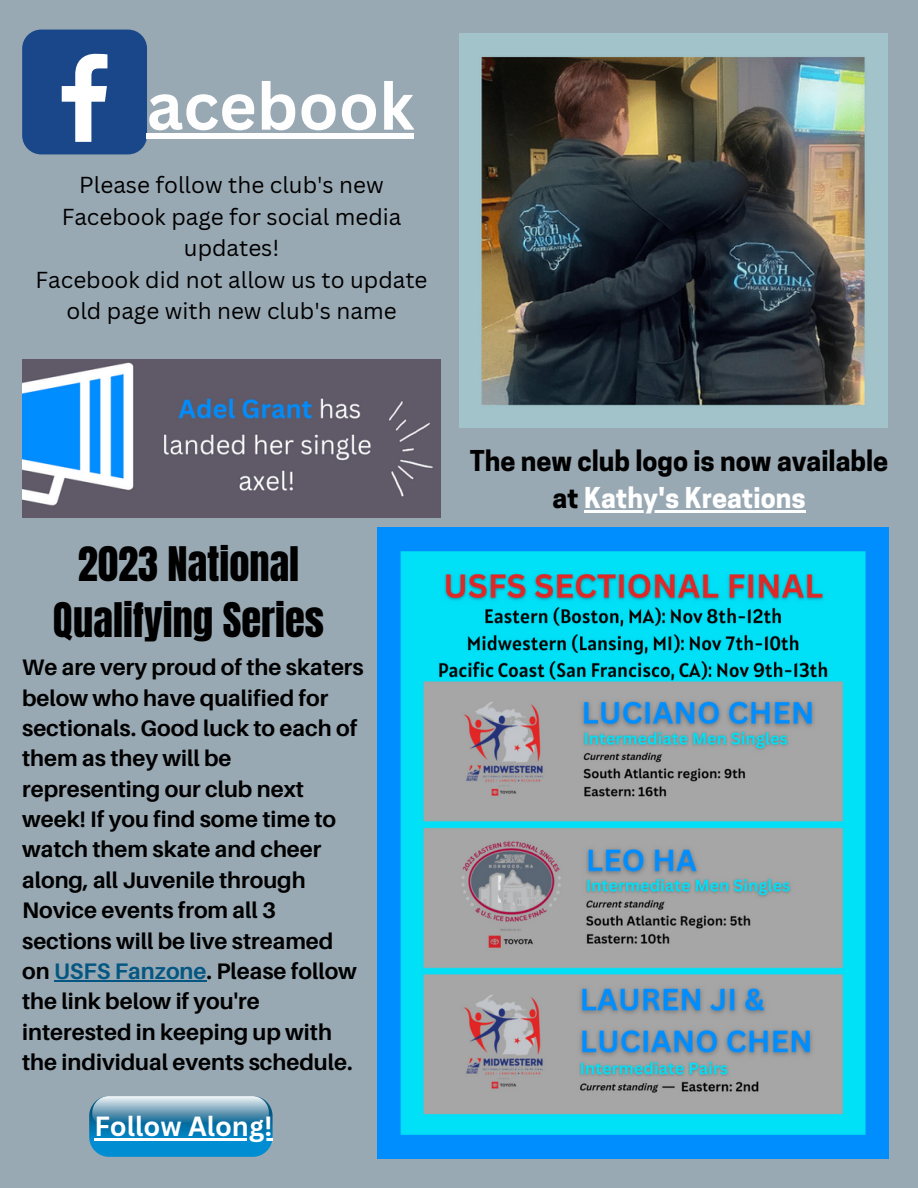
<style>
.page{position:relative;width:918px;height:1188px;background:#99a9b4}
.page>*{position:absolute;margin:0;border:0;box-sizing:border-box;transform-origin:0 0}
.t1{font:700 64.5px "Canva Sans";color:#fefefe}
.t2{font:40.5px/56.2px "Anton";color:#000;text-align:center}
.t3{font:700 27px/37.2px "Cooper Hewitt";color:#000;text-align:center}
.t4{font:700 27px "Canva Sans";color:#fff}
.t5{font:700 22.5px/30.3px "Aileron";color:#000}
.t6{font:22.5px/31.5px "Canva Sans";color:#000;text-align:center}
.s1{color:#045782}
.s2{color:#fff}
</style>
<div class="page">
<img style="left:377px;top:527px;width:511px;height:631px">
<svg style="left:89px;top:1096px;width:184px;height:61px;background:#3f96c2"></svg>
<img style="left:22px;top:360px;width:419px;height:157px">
<img style="left:459px;top:34px;width:429px;height:394px">
<div style="left:22px;top:30px;width:125px;height:124px;background:#1a4789;border-radius:19px"></div>
<svg style="left:62px;top:54px;width:45px;height:88px"></svg>
<hr style="left:54px;top:980px;width:153px;height:1px;background:#045782">
<hr style="left:94px;top:1138px;width:179px;height:2px;background:#fff">
<hr style="left:584px;top:510px;width:222px;height:2px;background:#fff">
<div style="left:147px;top:133px;width:267px;height:6px;background:#fefefe"></div>
<h1 class="t1" style="left:147px;top:61px;width:269px">acebook</h1>
<p class="t6" style="left:36px;top:169px;width:393px">Please follow the club's new<br>Facebook page for social media updates!<br>Facebook did not allow us to update old page with new club's name</p>
<h2 class="t2" style="left:53px;top:536px;width:272px">2023 National<br>Qualifying Series</h2>
<p class="t5" style="left:22px;top:652px;width:343px">We are very proud of the skaters below who have qualified for sectionals. Good luck to each of them as they will be representing our club next week! If you find some time to watch them skate and cheer along, all Juvenile through<br>Novice events from all 3 sections will be live streamed on <span class="s1">USFS Fanzone</span>. Please follow the link below if you're interested in keeping up with the individual events schedule.</p>
<p class="t4" style="left:94px;top:1107px;width:180px">Follow Along!</p>
<p class="t3" style="left:470px;top:445px;width:420px">The new club logo is now available at <span class="s2">Kathy's Kreations</span></p>
</div>
